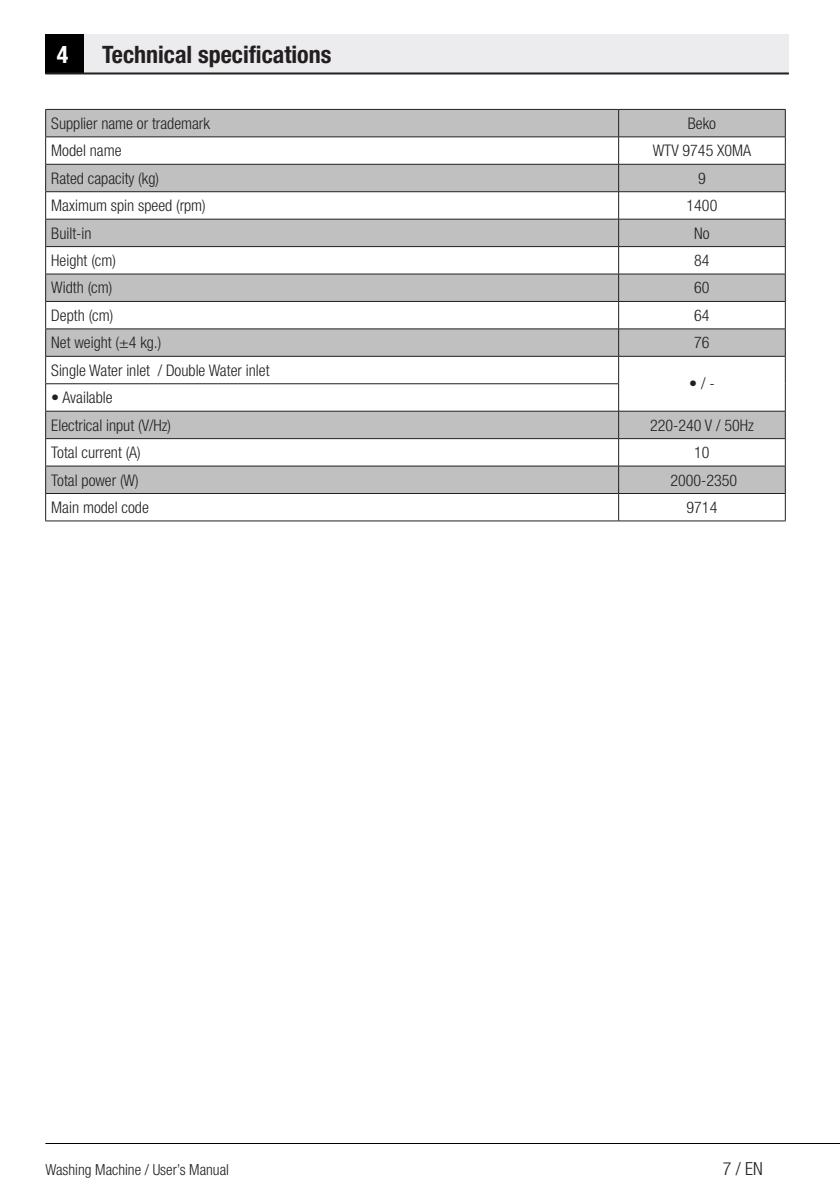
<style>
.page{position:relative;width:840px;height:1191px;background:#fff}
.page>*{position:absolute;margin:0;border:0;box-sizing:border-box;transform-origin:0 0}
.Unite_Baslik{font:700 condensed 24px "Helvetica Neue LT Pro";color:#231f20}
.Unite_Baslik-2{font:700 condensed 24px "Helvetica Neue LT Pro";color:#fff}
.t1{font:300 condensed 18px "Helvetica Neue LT Pro";color:#231f20}
.t2{font:300 condensed 16px "Helvetica Neue LT Pro";color:#231f20}
.t3{font:300 condensed 15.2px "Helvetica Neue LT Pro";color:#231f20}
</style>
<div class="page">
<hr style="left:45px;top:1143px;width:794px;height:1px;background:#000">
<div style="left:45px;top:34px;width:40px;height:40px;background:#000"></div>
<div style="left:85px;top:34px;width:703px;height:40px;background:#ececee"></div>
<hr style="left:45px;top:72px;width:743px;height:2px;background:#231f20">
<svg style="left:46px;top:110px;width:738px;height:383px;fill:#c0c0c0"></svg>
<hr style="left:45px;top:383px;width:573px;height:1px;background:#231f20">
<hr style="left:45px;top:109px;width:573px;height:1px;background:#231f20">
<hr style="left:618px;top:109px;width:167px;height:1px;background:#231f20">
<hr style="left:45px;top:136px;width:573px;height:1px;background:#231f20">
<hr style="left:618px;top:136px;width:167px;height:1px;background:#231f20">
<hr style="left:45px;top:164px;width:573px;height:1px;background:#231f20">
<hr style="left:618px;top:164px;width:167px;height:1px;background:#231f20">
<hr style="left:45px;top:191px;width:573px;height:1px;background:#231f20">
<hr style="left:618px;top:191px;width:167px;height:1px;background:#231f20">
<hr style="left:45px;top:219px;width:573px;height:1px;background:#231f20">
<hr style="left:618px;top:219px;width:167px;height:1px;background:#231f20">
<hr style="left:45px;top:246px;width:573px;height:1px;background:#231f20">
<hr style="left:618px;top:246px;width:167px;height:1px;background:#231f20">
<hr style="left:45px;top:274px;width:573px;height:1px;background:#231f20">
<hr style="left:618px;top:274px;width:167px;height:1px;background:#231f20">
<hr style="left:45px;top:301px;width:573px;height:1px;background:#231f20">
<hr style="left:618px;top:301px;width:167px;height:1px;background:#231f20">
<hr style="left:45px;top:328px;width:573px;height:1px;background:#231f20">
<hr style="left:618px;top:328px;width:167px;height:1px;background:#231f20">
<hr style="left:45px;top:356px;width:573px;height:1px;background:#231f20">
<hr style="left:618px;top:356px;width:167px;height:1px;background:#231f20">
<hr style="left:45px;top:411px;width:573px;height:1px;background:#231f20">
<hr style="left:618px;top:411px;width:167px;height:1px;background:#231f20">
<hr style="left:45px;top:438px;width:573px;height:1px;background:#231f20">
<hr style="left:618px;top:438px;width:167px;height:1px;background:#231f20">
<svg style="left:45px;top:110px;width:1px;height:410px"></svg>
<hr style="left:45px;top:466px;width:573px;height:1px;background:#231f20">
<hr style="left:618px;top:466px;width:167px;height:1px;background:#231f20">
<svg style="left:618px;top:110px;width:1px;height:410px"></svg>
<svg style="left:784px;top:110px;width:1px;height:410px"></svg>
<hr style="left:45px;top:493px;width:573px;height:1px;background:#231f20">
<hr style="left:618px;top:493px;width:167px;height:1px;background:#231f20">
<hr style="left:45px;top:520px;width:573px;height:1px;background:#231f20">
<hr style="left:618px;top:520px;width:167px;height:1px;background:#231f20">
<p class="Unite_Baslik-2" style="left:57px;top:40px;width:13px">4</p>
<p class="Unite_Baslik" style="left:102px;top:40px;width:231px">Technical specifications</p>
<p class="t2" style="left:51px;top:114px;width:160px">Supplier name or trademark</p>
<p class="t2" style="left:687px;top:114px;width:30px">Beko</p>
<p class="t2" style="left:51px;top:141px;width:72px">Model name</p>
<p class="t2" style="left:652px;top:141px;width:100px">WTV 9745 X0MA</p>
<p class="t2" style="left:51px;top:169px;width:109px">Rated capacity (kg)</p>
<p class="t2" style="left:697px;top:169px;width:9px">9</p>
<p class="t2" style="left:51px;top:196px;width:156px">Maximum spin speed (rpm)</p>
<p class="t2" style="left:686px;top:196px;width:32px">1400</p>
<p class="t2" style="left:51px;top:224px;width:42px">Built-in</p>
<p class="t2" style="left:693px;top:224px;width:17px">No</p>
<p class="t2" style="left:51px;top:251px;width:66px">Height (cm)</p>
<p class="t2" style="left:694px;top:251px;width:17px">84</p>
<p class="t2" style="left:51px;top:279px;width:62px">Width (cm)</p>
<p class="t2" style="left:694px;top:279px;width:17px">60</p>
<p class="t2" style="left:51px;top:306px;width:63px">Depth (cm)</p>
<p class="t2" style="left:694px;top:306px;width:17px">64</p>
<p class="t2" style="left:51px;top:333px;width:111px">Net weight (±4 kg.)</p>
<p class="t2" style="left:694px;top:333px;width:17px">76</p>
<p class="t2" style="left:51px;top:361px;width:219px">Single Water inlet / Double Water inlet</p>
<p class="t2" style="left:688px;top:375px;width:27px">• / -</p>
<p class="t2" style="left:51px;top:388px;width:63px">• Available</p>
<p class="t2" style="left:51px;top:416px;width:121px">Electrical input (V/Hz)</p>
<p class="t2" style="left:649px;top:416px;width:105px">220-240 V / 50Hz</p>
<p class="t2" style="left:51px;top:443px;width:91px">Total current (A)</p>
<p class="t2" style="left:694px;top:443px;width:17px">10</p>
<p class="t2" style="left:51px;top:470px;width:89px">Total power (W)</p>
<p class="t2" style="left:670px;top:470px;width:68px">2000-2350</p>
<p class="t2" style="left:51px;top:498px;width:99px">Main model code</p>
<p class="t2" style="left:686px;top:498px;width:32px">9714</p>
<p class="t3" style="left:45px;top:1160px;width:185px">Washing Machine / User’s Manual</p>
<p class="t1" style="left:722px;top:1158px;width:41px">7 / EN</p>
</div>
